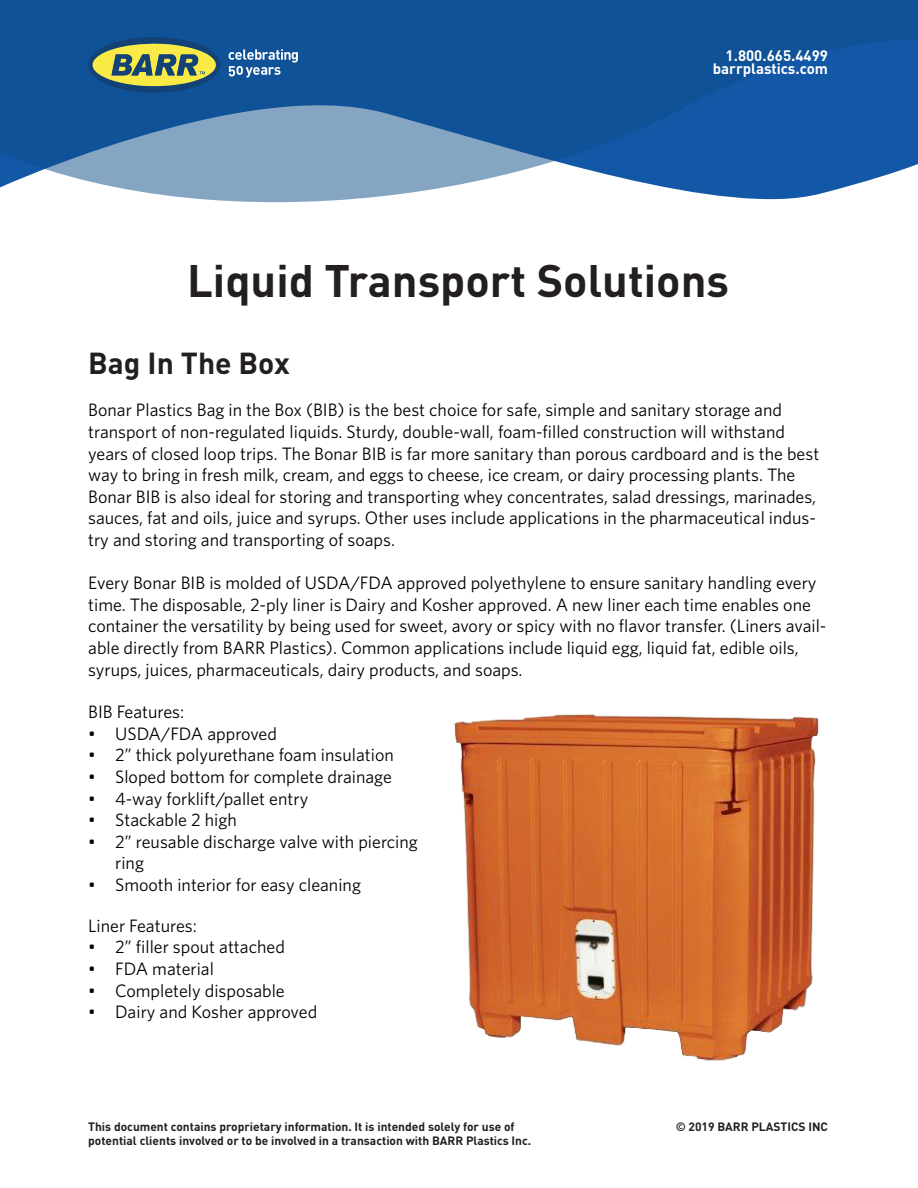
<style>
.page{position:relative;width:918px;height:1188px;background:#fff}
.page>*{position:absolute;margin:0;border:0;box-sizing:border-box;transform-origin:0 0}
.t1{font:700 45px "DIN Pro";color:#231f20}
.t2{font:700 30px "DIN Pro";color:#231f20}
.t3{font:18px/21.6px "Whitney";color:#000}
.t4{font:700 15px "DIN Pro";color:#fff}
.t5{font:700 12px/14.4px "DIN Pro";color:#231f20}
</style>
<div class="page">
<svg style="left:0;top:0;width:918px;height:203px;background:#376faa"></svg>
<svg style="left:88px;top:37px;width:132px;height:56px;background:#6b8669"></svg>
<svg style="left:229px;top:49px;width:69px;height:28px;background:#5181b3"></svg>
<img style="left:453px;top:714px;width:366px;height:347px">
<p class="t4" style="left:726px;top:43px;width:104px">1.800.665.4499</p>
<p class="t4" style="left:713px;top:56px;width:117px">barrplastics.com</p>
<p class="t1" style="left:187px;top:243px;width:543px">Liquid Transport Solutions</p>
<p class="t2" style="left:88px;top:338px;width:203px">Bag In The Box</p>
<p class="t3" style="left:88px;top:399px;width:733px">Bonar Plastics Bag in the Box (BIB) is the best choice for safe, simple and sanitary storage and transport of non-regulated liquids. Sturdy, double-wall, foam-filled construction will withstand years of closed loop trips. The Bonar BIB is far more sanitary than porous cardboard and is the best way to bring in fresh milk, cream, and eggs to cheese, ice cream, or dairy processing plants. The Bonar BIB is also ideal for storing and transporting whey concentrates, salad dressings, marinades, sauces, fat and oils, juice and syrups. Other uses include applications in the pharmaceutical indus&shy;try and storing and transporting of soaps.</p>
<p class="t3" style="left:88px;top:572px;width:740px">Every Bonar BIB is molded of USDA/FDA approved polyethylene to ensure sanitary handling every time. The disposable, 2-ply liner is Dairy and Kosher approved. A new liner each time enables one container the versatility by being used for sweet, avory or spicy with no flavor transfer. (Liners avail&shy;able directly from BARR Plastics). Common applications include liquid egg, liquid fat, edible oils, syrups, juices, pharmaceuticals, dairy products, and soaps.</p>
<p class="t3" style="left:88px;top:701px;width:98px">BIB Features:</p>
<p class="t3" style="left:88px;top:722px;width:190px">• USDA/FDA approved</p>
<p class="t3" style="left:88px;top:744px;width:307px">• 2” thick polyurethane foam insulation</p>
<p class="t3" style="left:88px;top:766px;width:305px">• Sloped bottom for complete drainage</p>
<p class="t3" style="left:88px;top:787px;width:222px">• 4-way forklift/pallet entry</p>
<p class="t3" style="left:88px;top:809px;width:150px">• Stackable 2 high</p>
<p class="t3" style="left:115px;top:830px;width:304px;text-indent:-27px">• 2” reusable discharge valve with piercing ring</p>
<p class="t3" style="left:88px;top:874px;width:274px">• Smooth interior for easy cleaning</p>
<p class="t3" style="left:88px;top:914px;width:110px">Liner Features:</p>
<p class="t3" style="left:88px;top:936px;width:198px">• 2” filler spout attached</p>
<p class="t3" style="left:88px;top:958px;width:127px">• FDA material</p>
<p class="t3" style="left:88px;top:979px;width:198px">• Completely disposable</p>
<p class="t3" style="left:88px;top:1001px;width:231px">• Dairy and Kosher approved</p>
<p class="t5" style="left:88px;top:1118px;width:445px">This document contains proprietary information. It is intended solely for use of potential clients involved or to be involved in a transaction with BARR Plastics Inc.</p>
<p class="t5" style="left:676px;top:1118px;width:154px">© 2019 BARR PLASTICS INC</p>
</div>
